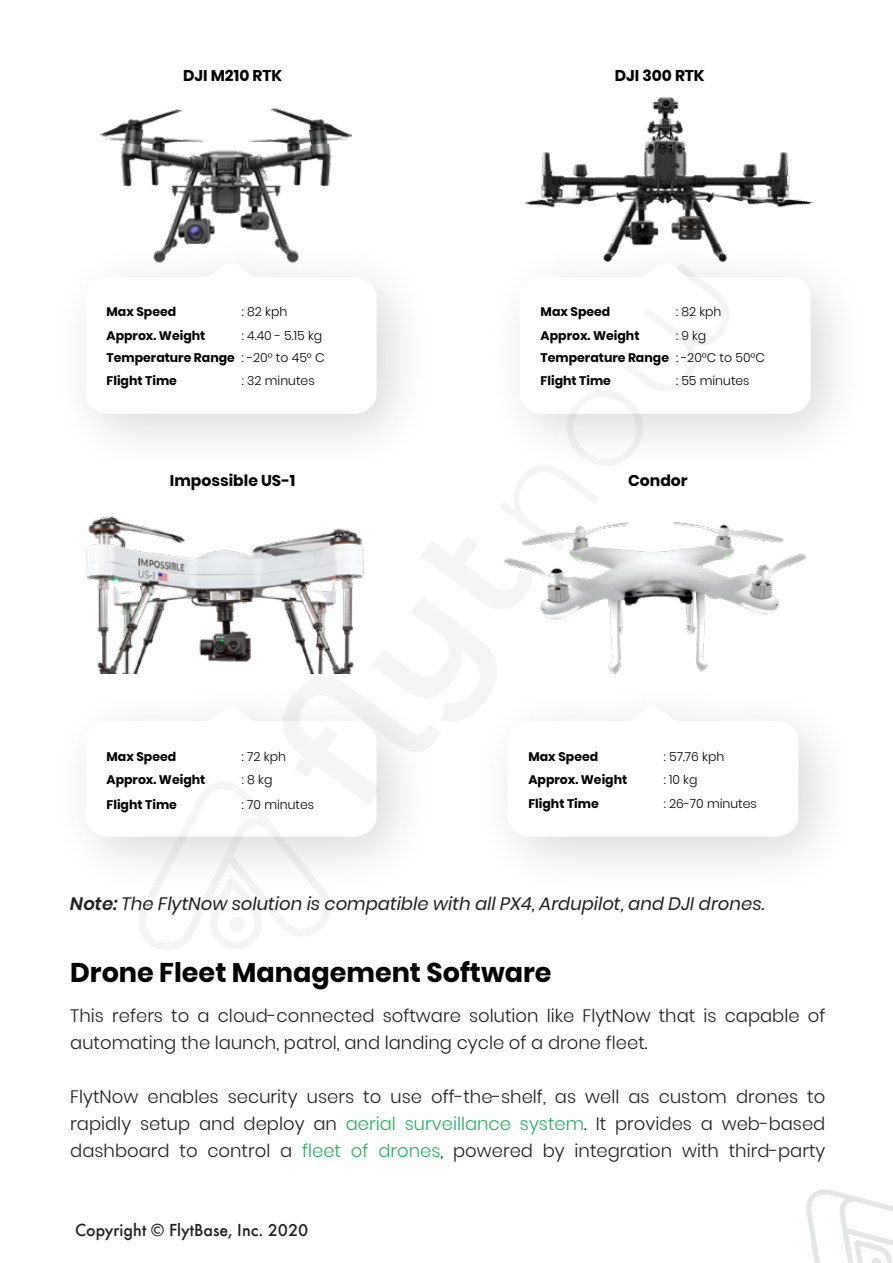
<style>
.page{position:relative;width:893px;height:1263px;background:#fff}
.page>*{position:absolute;margin:0;border:0;box-sizing:border-box;transform-origin:0 0}
.t1{font:700 27px "Poppins";color:#000}
.t2{font:300 18px/27px "Poppins";color:#231f20}
.t3{font:italic 18px "Poppins";color:#231f20}
.t4{font:500 18px "Futura";color:#221f1f}
.t5{font:700 15.6px "Poppins";color:#000}
.t6{font:700 12.45px/22.5px "Poppins";color:#000}
.t7{font:300 12.45px/23.7px "Poppins";color:#000}
.s1{font-weight:600}
.s2{color:#27ae60}
</style>
<div class="page">
<img style="left:100px;top:107px;width:251px;height:100px">
<img style="left:95px;top:207px;width:307px;height:233px">
<svg style="left:91px;top:262px;width:286px;height:152px"></svg>
<img style="left:525px;top:97px;width:288px;height:110px">
<img style="left:550px;top:207px;width:286px;height:233px">
<svg style="left:550px;top:262px;width:261px;height:152px"></svg>
<img style="left:88px;top:516px;width:270px;height:20px">
<img style="left:798px;top:730px;width:26px;height:123px">
<svg style="left:86px;top:536px;width:712px;height:414px"></svg>
<svg style="left:806px;top:1189px;width:87px;height:74px"></svg>
<svg style="left:499px;top:264px;width:242px;height:288px"></svg>
<p class="t5" style="left:183px;top:67px;width:101px">DJI M210 RTK</p>
<p class="t6" style="left:107px;top:301px;width:71px">Max Speed</p>
<p class="t7" style="left:242px;top:300px;width:82px">: 82 kph<br>: 4.40 - 5.15 kg</p>
<p class="t7" style="left:242px;top:346px;width:84px;line-height:23.1px">: -20° to 45° C : 32 minutes</p>
<p class="t6" style="left:107px;top:324px;width:130px">Approx. Weight<br>Temperature Range<br>Flight Time</p>
<p class="t5" style="left:615px;top:67px;width:91px">DJI 300 RTK</p>
<p class="t6" style="left:541px;top:301px;width:71px">Max Speed</p>
<p class="t7" style="left:676px;top:300px;width:47px">: 82 kph : 9 kg</p>
<p class="t7" style="left:676px;top:346px;width:90px;line-height:23.1px">: -20°C to 50°C : 55 minutes</p>
<p class="t6" style="left:541px;top:324px;width:130px">Approx. Weight<br>Temperature Range<br>Flight Time</p>
<p class="t5" style="left:170px;top:471px;width:127px">Impossible US-1</p>
<p class="t5" style="left:628px;top:471px;width:61px">Condor</p>
<p class="t6" style="left:107px;top:745px;width:71px">Max Speed</p>
<p class="t7" style="left:242px;top:744px;width:46px">: 72 kph : 8 kg</p>
<p class="t7" style="left:242px;top:793px;width:74px">: 70 minutes</p>
<p class="t6" style="left:107px;top:767px;width:100px;line-height:25.2px">Approx. Weight<br>Flight Time</p>
<p class="t6" style="left:528px;top:745px;width:71px">Max Speed</p>
<p class="t7" style="left:664px;top:744px;width:95px">: 57.76 kph<br>: 10 kg<br>: 26-70 minutes</p>
<p class="t6" style="left:528px;top:768px;width:100px;line-height:23.9px">Approx. Weight<br>Flight Time</p>
<p class="t3" style="left:70px;top:893px;width:696px"><span class="s1">Note:</span> The FlytNow solution is compatible with all PX4, Ardupilot, and DJI drones.</p>
<h1 class="t1" style="left:70px;top:957px;width:483px">Drone Fleet Management Software</h1>
<p class="t2" style="left:70px;top:1002px;width:757px">This refers to a cloud-connected software solution like FlytNow that is capable of automating the launch, patrol, and landing cycle of a drone fleet.</p>
<p class="t2" style="left:70px;top:1083px;width:757px;text-align:justify">FlytNow enables security users to use off-the-shelf, as well as custom drones to rapidly setup and deploy an <span class="s2">aerial surveillance system</span>. It provides a web-based dashboard to control a <span class="s2">fleet of drones</span>, powered by integration with third-party</p>
<p class="t4" style="left:75px;top:1216px;width:235px">Copyright © FlytBase, Inc. 2020</p>
</div>
